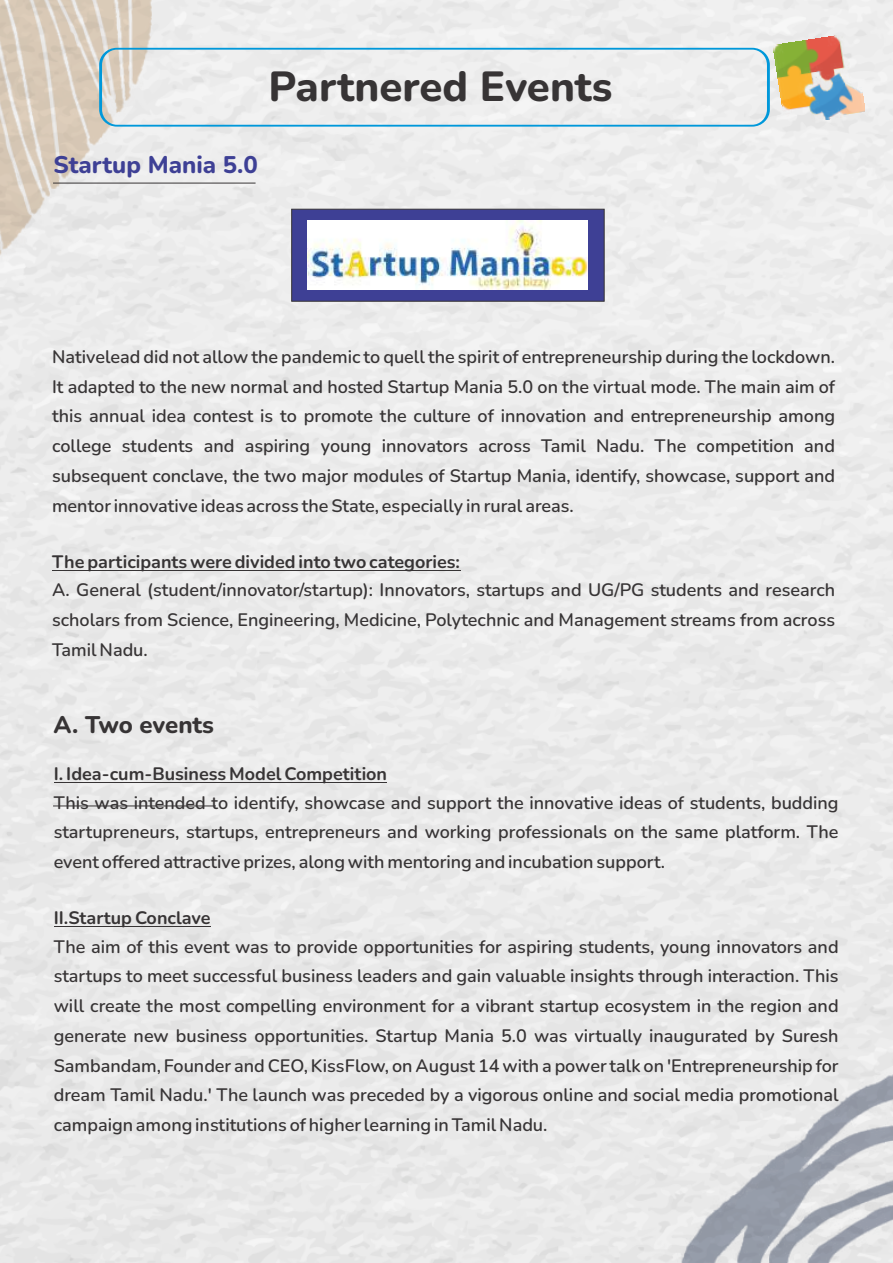
<style>
.page{position:relative;width:893px;height:1263px;background:#ebebeb}
.page>*{position:absolute;margin:0;border:0;box-sizing:border-box;transform-origin:0 0}
.t1{font:800 42px "Nunito";color:#373435}
.t2{font:800 24px "Nunito";color:#3e4095}
.t3{font:800 24px "Nunito";letter-spacing:-.01em;color:#373435}
.t4{font:600 18px/29.7px "Nunito";color:#373435;text-align:justify}
.t5{font:700 18px "Nunito";color:#373435}
</style>
<div class="page">
<img style="left:0;top:0;width:151px;height:284px">
<img style="left:677px;top:1072px;width:216px;height:191px">
<hr style="left:52px;top:570px;width:408px;height:1px;background:#373435">
<hr style="left:53px;top:183px;width:203px;height:1px;background:#373435">
<img style="left:773px;top:34px;width:92px;height:91px">
<svg style="left:54px;top:782px;width:12px;height:1px"></svg>
<hr style="left:66px;top:782px;width:321px;height:1px;background:#373435">
<svg style="left:54px;top:926px;width:14px;height:1px"></svg>
<hr style="left:68px;top:926px;width:143px;height:1px;background:#373435">
<hr style="left:53px;top:805px;width:163px;height:1px;background:#373435">
<div style="left:99px;top:48px;width:671px;height:79px;border:2px solid #0098da;border-radius:16px"></div>
<div style="left:291px;top:209px;width:314px;height:93px;background:#3e4095;border:1px solid #373435"></div>
<img style="left:307px;top:221px;width:281px;height:68px">
<h1 class="t1" style="left:269px;top:58px;width:345px">Partnered Events</h1>
<h2 class="t2" style="left:54px;top:149px;width:206px">Startup Mania 5.0</h2>
<p class="t4" style="left:52px;top:342px;width:785px">Nativelead did not allow the pandemic to quell the spirit of entrepreneurship during the lockdown.<br>It adapted to the new normal and hosted Startup Mania 5.0 on the virtual mode. The main aim of this annual idea contest is to promote the culture of innovation and entrepreneurship among college students and aspiring young innovators across Tamil Nadu. The competition and subsequent conclave, the two major modules of Startup Mania, identify, showcase, support and mentor innovative ideas across the State, especially in rural areas.</p>
<p class="t5" style="left:52px;top:550px;width:409px">The participants were divided into two categories:</p>
<p class="t4" style="left:52px;top:575px;width:785px">A. General (student/innovator/startup): Innovators, startups and UG/PG students and research scholars from Science, Engineering, Medicine, Polytechnic and Management streams from across Tamil Nadu.</p>
<h2 class="t3" style="left:54px;top:708px;width:162px">A. Two events</h2>
<p class="t5" style="left:54px;top:762px;width:335px">I. Idea-cum-Business Model Competition</p>
<p class="t4" style="left:54px;top:788px;width:786px">This was intended to identify, showcase and support the innovative ideas of students, budding startupreneurs, startups, entrepreneurs and working professionals on the same platform. The event offered attractive prizes, along with mentoring and incubation support.</p>
<p class="t5" style="left:54px;top:906px;width:158px">II.Startup Conclave</p>
<p class="t4" style="left:54px;top:932px;width:786px">The aim of this event was to provide opportunities for aspiring students, young innovators and startups to meet successful business leaders and gain valuable insights through interaction. This will create the most compelling environment for a vibrant startup ecosystem in the region and generate new business opportunities. Startup Mania 5.0 was virtually inaugurated by Suresh Sambandam, Founder and CEO, KissFlow, on August 14 with a power talk on 'Entrepreneurship for dream Tamil Nadu.' The launch was preceded by a vigorous online and social media promotional campaign among institutions of higher learning in Tamil Nadu.</p>
</div>
